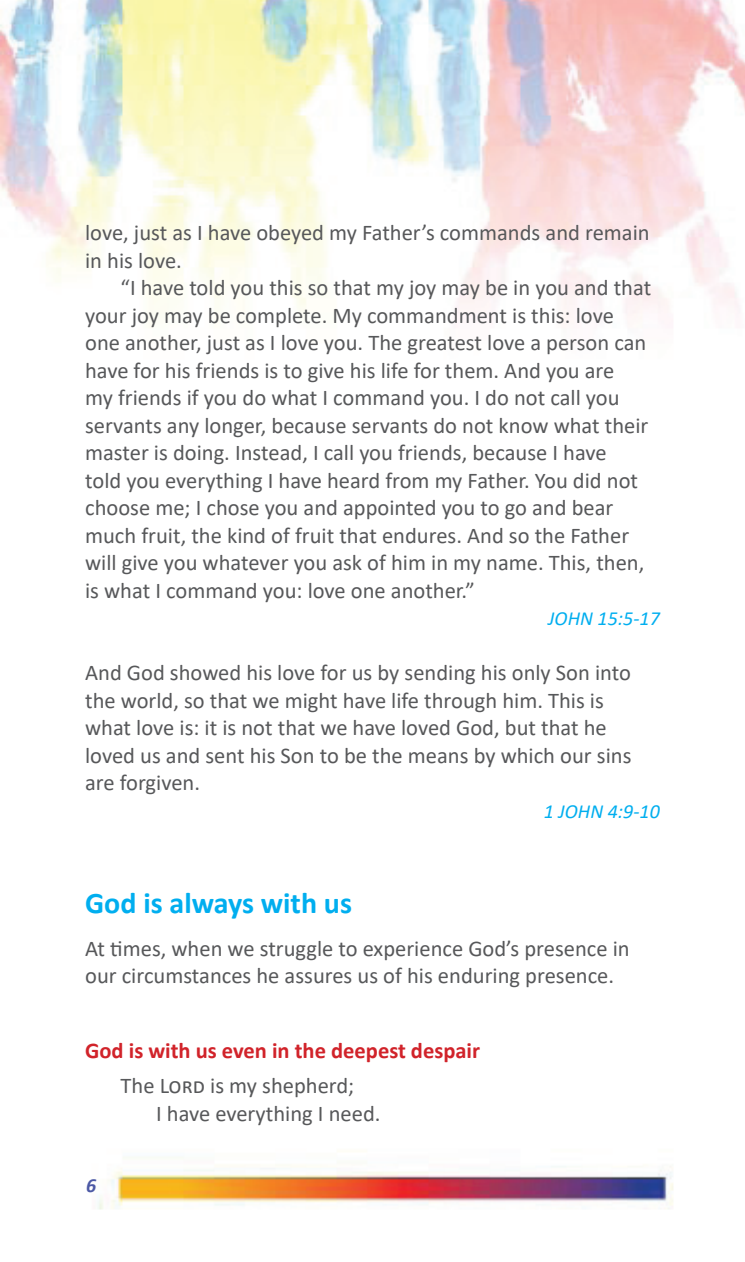
<style>
.page{position:relative;width:745px;height:1262px;background:#fff}
.page>*{position:absolute;margin:0;border:0;box-sizing:border-box;transform-origin:0 0}
.t1{font:700 30px "Calibri";color:#00aeef}
.t2{font:22.5px/27.5px "Calibri";color:#57585a}
.t3{font:700 22.5px "Calibri";color:#d1232a}
.t4{font:italic 20px "Calibri";color:#00aeef}
.t5{font:italic 700 20px "Calibri";color:#4c59a5}
</style>
<div class="page">
<img style="left:0;top:0;width:744px;height:1210px">
<p class="t2" style="left:85px;top:218px;width:565px">love, just as I have obeyed my Father’s commands and remain in his love.</p>
<p class="t2" style="left:85px;top:273px;width:567px;text-indent:35px">“I have told you this so that my joy may be in you and that your joy may be complete. My commandment is this: love one another, just as I love you. The greatest love a person can have for his friends is to give his life for them. And you are<br>my friends if you do what I command you. I do not call you servants any longer, because servants do not know what their master is doing. Instead, I call you friends, because I have<br>told you everything I have heard from my Father. You did not choose me; I chose you and appointed you to go and bear much fruit, the kind of fruit that endures. And so the Father will give you whatever you ask of him in my name. This, then, is what I command you: love one another.”</p>
<p class="t4" style="left:548px;top:605px;width:113px">JOHN 15:5-17</p>
<p class="t2" style="left:85px;top:658px;width:547px">And God showed his love for us by sending his only Son into the world, so that we might have life through him. This is what love is: it is not that we have loved God, but that he loved us and sent his Son to be the means by which our sins are forgiven.</p>
<p class="t4" style="left:543px;top:797px;width:118px">1 JOHN 4:9-10</p>
<h1 class="t1" style="left:85px;top:881px;width:268px">God is always with us</h1>
<p class="t2" style="left:85px;top:933px;width:545px">At times, when we struggle to experience God’s presence in our circumstances he assures us of his enduring presence.</p>
<p class="t3" style="left:85px;top:1034px;width:396px">God is with us even in the deepest despair</p>
<p class="t2" style="left:156px;top:1071px;width:226px;text-indent:-35px">The Lord is my shepherd;<br>I have everything I need.</p>
<p class="t5" style="left:86px;top:1171px;width:12px">6</p>
</div>
